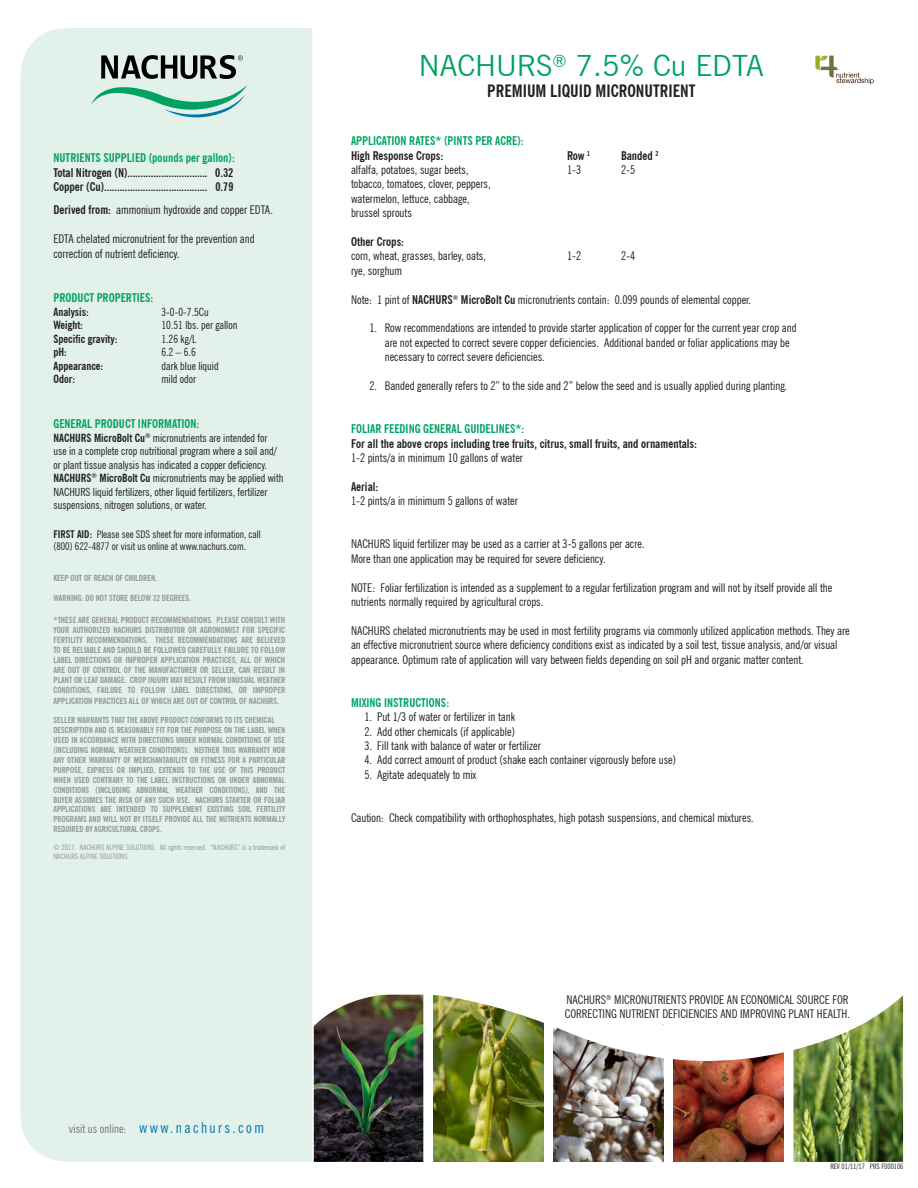
<style>
.page{position:relative;width:918px;height:1188px;background:#fff}
.page>*{position:absolute;margin:0;border:0;box-sizing:border-box;transform-origin:0 0}
.t1{font:29.25px "News Gothic BT";color:#00a261}
.t2{font:700 condensed 17.1px "News Gothic BT";color:#231f20}
.t3{font:condensed 15px "News Gothic BT";letter-spacing:.16em;color:#0078ae}
.t4{font:condensed 12px/14.4px "News Gothic BT";color:#231f20}
.t5{font:700 condensed 12px "News Gothic BT";color:#231f20}
.t6{font:700 condensed 12px "News Gothic BT";color:#00a261}
.t7{font:condensed 11.25px/13.5px "News Gothic BT";color:#231f20}
.t8{font:700 condensed 11.25px "News Gothic BT";color:#231f20}
.t9{font:condensed 10.5px/12.6px "News Gothic BT";color:#231f20}
.t10{font:700 condensed 8.4px/10.1px "News Gothic BT";color:#939598;text-align:justify}
.t11{font:700 condensed 8.25px/9.9px "News Gothic BT";color:#939598;text-align:justify}
.tx_Base{font:condensed 7.5px/9px "News Gothic BT";color:#939598}
.t12{font:condensed 7.5px "News Gothic BT";color:#231f20}
.s1{font-weight:700}
.s2{font-size:12px;color:#76787b}
</style>
<div class="page">
<img style="left:314px;top:1062px;width:109px;height:100px">
<img style="left:434px;top:1062px;width:109px;height:100px">
<img style="left:554px;top:1062px;width:109px;height:100px">
<img style="left:674px;top:1062px;width:109px;height:100px">
<img style="left:794px;top:1062px;width:109px;height:100px">
<img style="left:313px;top:994px;width:591px;height:68px">
<div style="left:21px;top:28px;width:291px;height:1134px;background:#e2f1e9"></div>
<svg style="left:91px;top:85px;width:156px;height:32px;background:#addccb"></svg>
<svg style="left:101px;top:55px;width:142px;height:24px;background:#7a827e"></svg>
<svg style="left:815px;top:55px;width:59px;height:30px"></svg>
<p class="t6" style="left:53px;top:151px;width:183px">NUTRIENTS SUPPLIED (pounds per gallon):</p>
<p class="t5" style="left:53px;top:165px;width:181px">Total Nitrogen (N)............................... 0.32</p>
<p class="t5" style="left:53px;top:179px;width:182px">Copper (Cu)........................................ 0.79</p>
<p class="t4" style="left:53px;top:203px;width:221px"><span class="s1">Derived from:</span> ammonium hydroxide and copper EDTA.</p>
<p class="t4" style="left:53px;top:232px;width:203px">EDTA chelated micronutrient for the prevention and</p>
<p class="t4" style="left:53px;top:246px;width:128px">correction of nutrient deficiency.</p>
<p class="t6" style="left:53px;top:291px;width:102px">PRODUCT PROPERTIES:</p>
<p class="t8" style="left:53px;top:305px;width:37px">Analysis:</p>
<p class="t7" style="left:161px;top:305px;width:49px">3-0-0-7.5Cu</p>
<p class="t8" style="left:53px;top:319px;width:31px">Weight:</p>
<p class="t7" style="left:161px;top:319px;width:77px">10.51 lbs. per gallon</p>
<p class="t8" style="left:53px;top:332px;width:65px">Specific gravity:</p>
<p class="t7" style="left:161px;top:332px;width:36px">1.26 kg/L</p>
<p class="t8" style="left:53px;top:346px;width:15px">pH:</p>
<p class="t7" style="left:161px;top:346px;width:36px">6.2 – 6.6</p>
<p class="t8" style="left:53px;top:359px;width:51px">Appearance:</p>
<p class="t7" style="left:161px;top:359px;width:59px">dark blue liquid</p>
<p class="t8" style="left:53px;top:373px;width:23px">Odor:</p>
<p class="t7" style="left:161px;top:373px;width:36px">mild odor</p>
<p class="t6" style="left:53px;top:417px;width:147px">GENERAL PRODUCT INFORMATION:</p>
<p class="t7" style="left:53px;top:431px;width:231px"><span class="s1">NACHURS MicroBolt Cu</span><sup>®</sup> micronutrients are intended for use in a complete crop nutritional program where a soil and/ or plant tissue analysis has indicated a copper deficiency.<br><span class="s1">NACHURS</span><sup>®</sup> <span class="s1">MicroBolt Cu</span> micronutrients may be applied with NACHURS liquid fertilizers, other liquid fertilizers, fertilizer suspensions, nitrogen solutions, or water.</p>
<p class="t9" style="left:53px;top:528px;width:209px"><span class="s1">FIRST AID:</span> Please see SDS sheet for more information, call (800) 622-4877 or visit us online at www.nachurs.com.</p>
<p class="t10" style="left:53px;top:573px;width:105px">KEEP OUT OF REACH OF CHILDREN.</p>
<p class="t10" style="left:53px;top:593px;width:139px">WARNING: DO NOT STORE BELOW 32 DEGREES.</p>
<p class="t10" style="left:53px;top:615px;width:233px">*THESE ARE GENERAL PRODUCT RECOMMENDATIONS. PLEASE CONSULT WITH YOUR AUTHORIZED NACHURS DISTRIBUTOR OR AGRONOMIST FOR SPECIFIC FERTILITY RECOMMENDATIONS. THESE RECOMMENDATIONS ARE BELIEVED TO BE RELIABLE AND SHOULD BE FOLLOWED CAREFULLY. FAILURE TO FOLLOW LABEL DIRECTIONS OR IMPROPER APPLICATION PRACTICES, ALL OF WHICH ARE OUT OF CONTROL OF THE MANUFACTURER OR SELLER, CAN RESULT IN PLANT OR LEAF DAMAGE. CROP INJURY MAY RESULT FROM UNUSUAL WEATHER CONDITIONS, FAILURE TO FOLLOW LABEL DIRECTIONS, OR IMPROPER APPLICATION PRACTICES ALL OF WHICH ARE OUT OF CONTROL OF NACHURS.</p>
<p class="t11" style="left:53px;top:715px;width:223px">SELLER WARRANTS THAT THE ABOVE PRODUCT CONFORMS TO ITS CHEMICAL</p>
<p class="t11" style="left:53px;top:725px;width:233px">DESCRIPTION AND IS REASONABLY FIT FOR THE PURPOSE ON THE LABEL WHEN USED IN ACCORDANCE WITH DIRECTIONS UNDER NORMAL CONDITIONS OF USE (INCLUDING NORMAL WEATHER CONDITIONS). NEITHER THIS WARRANTY NOR ANY OTHER WARRANTY OF MERCHANTABILITY OR FITNESS FOR A PARTICULAR PURPOSE, EXPRESS OR IMPLIED, EXTENDS TO THE USE OF THIS PRODUCT WHEN USED CONTRARY TO THE LABEL INSTRUCTIONS OR UNDER ABNORMAL CONDITIONS (INCLUDING ABNORMAL WEATHER CONDITIONS), AND THE BUYER ASSUMES THE RISK OF ANY SUCH USE. NACHURS STARTER OR FOLIAR APPLICATIONS ARE INTENDED TO SUPPLEMENT EXISTING SOIL FERTILITY PROGRAMS AND WILL NOT BY ITSELF PROVIDE ALL THE NUTRIENTS NORMALLY REQUIRED BY AGRICULTURAL CROPS.</p>
<p class="tx_Base" style="left:53px;top:843px;width:233px">© 2017. NACHURS ALPINE SOLUTIONS. All rights reserved. “NACHURS” is a trademark of<br>NACHURS ALPINE SOLUTIONS.</p>
<p class="t3" style="left:69px;top:1119px;width:196px"><span class="s2">visit us online:</span> www.nachurs.com</p>
<p class="t1" style="left:419px;top:48px;width:347px">NACHURS<sup>®</sup> 7.5% Cu EDTA</p>
<p class="t2" style="left:487px;top:80px;width:210px">PREMIUM LIQUID MICRONUTRIENT</p>
<p class="t6" style="left:351px;top:134px;width:174px">APPLICATION RATES* (PINTS PER ACRE):</p>
<p class="t5" style="left:351px;top:148px;width:94px">High Response Crops:</p>
<p class="t5" style="left:567px;top:148px;width:25px">Row <sup>1</sup></p>
<p class="t5" style="left:621px;top:148px;width:39px">Banded <sup>2</sup></p>
<p class="t4" style="left:351px;top:162px;width:119px">alfalfa, potatoes, sugar beets,</p>
<p class="t4" style="left:567px;top:162px;width:16px">1-3</p>
<p class="t4" style="left:621px;top:162px;width:16px">2-5</p>
<p class="t4" style="left:351px;top:177px;width:141px">tobacco, tomatoes, clover, peppers,</p>
<p class="t4" style="left:351px;top:191px;width:120px">watermelon, lettuce, cabbage,</p>
<p class="t4" style="left:351px;top:206px;width:62px">brussel sprouts</p>
<p class="t5" style="left:351px;top:234px;width:55px">Other Crops:</p>
<p class="t4" style="left:351px;top:249px;width:137px">corn, wheat, grasses, barley, oats,</p>
<p class="t4" style="left:567px;top:249px;width:16px">1-2</p>
<p class="t4" style="left:621px;top:249px;width:16px">2-4</p>
<p class="t4" style="left:351px;top:263px;width:53px">rye, sorghum</p>
<p class="t4" style="left:351px;top:292px;width:402px">Note: 1 pint of <span class="s1">NACHURS</span><sup>®</sup> <span class="s1">MicroBolt Cu</span> micronutrients contain: 0.099 pounds of elemental copper.</p>
<p class="t4" style="left:385px;top:321px;width:413px;text-indent:-15px">1. Row recommendations are intended to provide starter application of copper for the current year crop and are not expected to correct severe copper deficiencies. Additional banded or foliar applications may be necessary to correct severe deficiencies.</p>
<p class="t4" style="left:369px;top:378px;width:419px">2. Banded generally refers to 2” to the side and 2” below the seed and is usually applied during planting.</p>
<p class="t6" style="left:351px;top:422px;width:175px">FOLIAR FEEDING GENERAL GUIDELINES*:</p>
<p class="t5" style="left:351px;top:436px;width:348px">For all the above crops including tree fruits, citrus, small fruits, and ornamentals:</p>
<p class="t4" style="left:351px;top:450px;width:174px">1-2 pints/a in minimum 10 gallons of water</p>
<p class="t5" style="left:351px;top:479px;width:29px">Aerial:</p>
<p class="t4" style="left:351px;top:494px;width:169px">1-2 pints/a in minimum 5 gallons of water</p>
<p class="t4" style="left:351px;top:537px;width:295px">NACHURS liquid fertilizer may be used as a carrier at 3-5 gallons per acre.</p>
<p class="t4" style="left:351px;top:551px;width:256px">More than one application may be required for severe deficiency.</p>
<p class="t4" style="left:351px;top:580px;width:483px">NOTE: Foliar fertilization is intended as a supplement to a regular fertilization program and will not by itself provide all the nutrients normally required by agricultural crops.</p>
<p class="t4" style="left:351px;top:623px;width:500px">NACHURS chelated micronutrients may be used in most fertility programs via commonly utilized application methods. They are an effective micronutrient source where deficiency conditions exist as indicated by a soil test, tissue analysis, and/or visual appearance. Optimum rate of application will vary between fields depending on soil pH and organic matter content.</p>
<p class="t6" style="left:351px;top:695px;width:100px">MIXING INSTRUCTIONS:</p>
<p class="t4" style="left:364px;top:710px;width:152px">1. Put 1/3 of water or fertilizer in tank</p>
<p class="t4" style="left:364px;top:724px;width:152px">2. Add other chemicals (if applicable)</p>
<p class="t4" style="left:364px;top:738px;width:178px">3. Fill tank with balance of water or fertilizer</p>
<p class="t4" style="left:364px;top:753px;width:313px">4. Add correct amount of product (shake each container vigorously before use)</p>
<p class="t4" style="left:364px;top:767px;width:113px">5. Agitate adequately to mix</p>
<p class="t4" style="left:351px;top:810px;width:404px">Caution: Check compatibility with orthophosphates, high potash suspensions, and chemical mixtures.</p>
<p class="t4" style="left:566px;top:992px;width:284px">NACHURS<sup>®</sup> MICRONUTRIENTS PROVIDE AN ECONOMICAL SOURCE FOR</p>
<p class="t4" style="left:565px;top:1007px;width:287px">CORRECTING NUTRIENT DEFICIENCIES AND IMPROVING PLANT HEALTH.</p>
<p class="t12" style="left:830px;top:1162px;width:75px">REV 01/11/17 PRS F000106</p>
</div>
